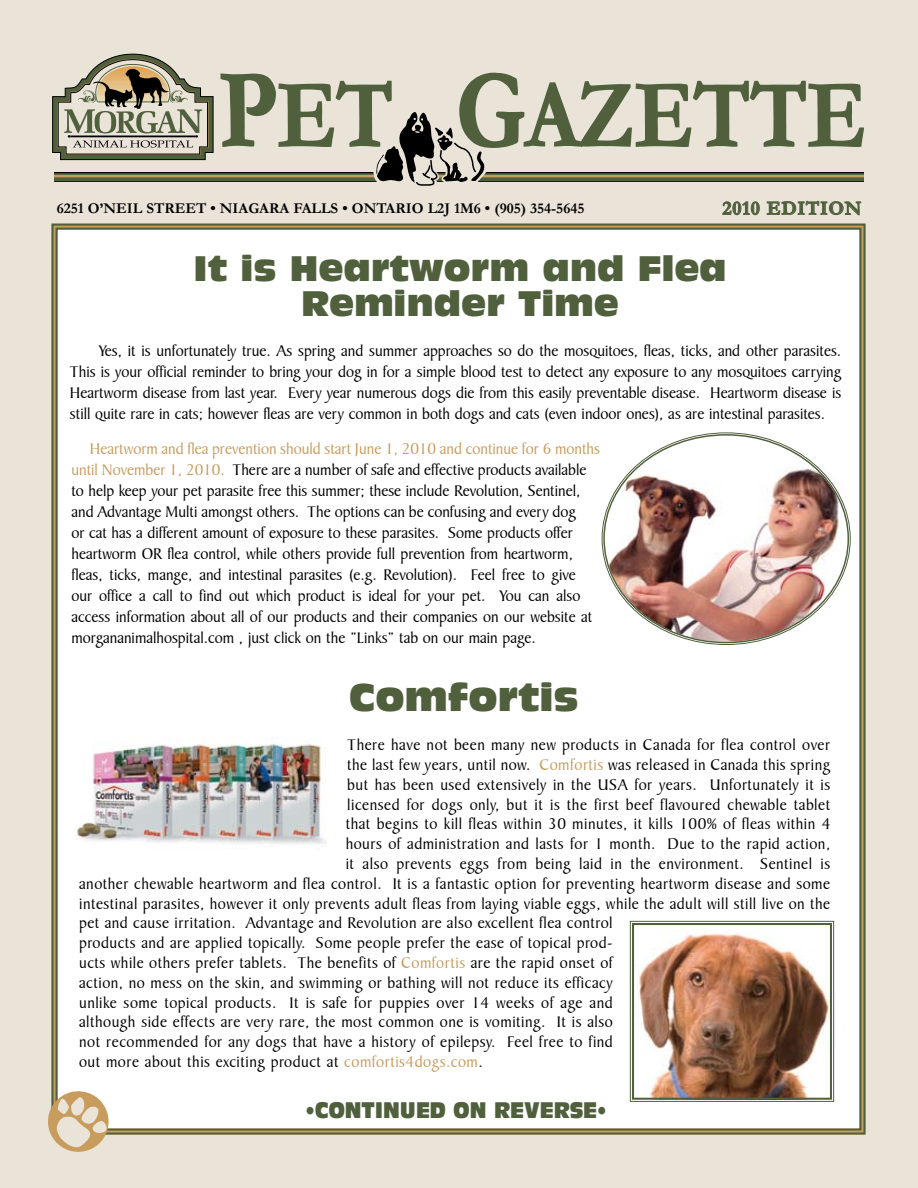
<style>
.page{position:relative;width:918px;height:1188px;background:#eae3d8}
.page>*{position:absolute;margin:0;border:0;box-sizing:border-box;transform-origin:0 0}
.t1{font:36px "Antique Olive Compact";color:#50603d}
.t2{font:33px/34.5px "Antique Olive Compact";color:#50603d;text-align:center}
.t3{font:21px "Antique Olive Compact";color:#50603d;scale:.9 1}
.t4{font:700 19.5px "Garamond";letter-spacing:.04em;color:#50603d}
.t5{font:16.5px/21px "Baker Signet BT";letter-spacing:.03em;color:#000;text-align:justify}
.t6{font:16.5px/21px "Baker Signet BT";color:#000}
.t7{font:700 15px "Garamond";color:#000}
.s1{color:#c89c5d}
</style>
<div class="page">
<div style="left:51px;top:223px;width:815px;height:912px;background:#fff"></div>
<svg style="left:52px;top:54px;width:161px;height:106px"></svg>
<svg style="left:220px;top:72px;width:644px;height:101px"></svg>
<svg style="left:54px;top:173px;width:810px;height:9px"></svg>
<svg style="left:722px;top:201px;width:38px;height:29px"></svg>
<svg style="left:766px;top:160px;width:95px;height:111px"></svg>
<div style="left:54px;top:174px;width:810px;height:7px;background:#c89c5d"></div>
<hr style="left:54px;top:174px;width:810px;height:1px;background:#50603d">
<svg style="left:54px;top:177px;width:810px;height:4px;fill:#50603d"></svg>
<svg style="left:372px;top:112px;width:115px;height:74px"></svg>
<svg style="left:48px;top:1091px;width:61px;height:61px"></svg>
<img style="left:603px;top:466px;width:244px;height:179px">
<img style="left:75px;top:738px;width:251px;height:111px">
<img style="left:630px;top:921px;width:204px;height:181px">
<div style="left:632px;top:923px;width:200px;height:177px;border:2px solid #50603d"></div>
<p class="t7" style="left:57px;top:198px;width:529px">6251 O’NEIL STREET • NIAGARA FALLS • ONTARIO L2J 1M6 • (905) 354-5645</p>
<p class="t4" style="left:722px;top:195px;width:140px">2010 EDITION</p>
<h2 class="t2" style="left:193px;top:251px;width:535px">It is Heartworm and Flea<br>Reminder Time</h2>
<p class="t5" style="left:70px;top:340px;width:773px;text-indent:29px">Yes, it is unfortunately true. As spring and summer approaches so do the mosquitoes, fleas, ticks, and other parasites.<br>This is your official reminder to bring your dog in for a simple blood test to detect any exposure to any mosquitoes carrying Heartworm disease from last year. Every year numerous dogs die from this easily preventable disease. Heartworm disease is still quite rare in cats; however fleas are very common in both dogs and cats (even indoor ones), as are intestinal parasites.</p>
<p class="t6" style="left:71px;top:438px;width:530px;text-indent:18px"><span class="s1">Heartworm and flea prevention should start June 1, 2010 and continue for 6 months until November 1, 2010.</span> There are a number of safe and effective products available to help keep your pet parasite free this summer; these include Revolution, Sentinel, and Advantage Multi amongst others. The options can be confusing and every dog<br>or cat has a different amount of exposure to these parasites. Some products offer heartworm OR flea control, while others provide full prevention from heartworm, fleas, ticks, mange, and intestinal parasites (e.g. Revolution). Feel free to give our office a call to find out which product is ideal for your pet. You can also access information about all of our products and their companies on our website at morgananimalhospital.com , just click on the ”Links” tab on our main page.</p>
<h1 class="t1" style="left:349px;top:672px;width:231px">Comfortis</h1>
<p class="t5" style="left:347px;top:734px;width:484px">There have not been many new products in Canada for flea control over</p>
<p class="t5" style="left:347px;top:754px;width:485px">the last few years, until now. <span class="s1">Comfortis</span> was released in Canada this spring</p>
<p class="t5" style="left:347px;top:774px;width:485px">but has been used extensively in the USA for years. Unfortunately it is</p>
<p class="t5" style="left:347px;top:794px;width:484px">licensed for dogs only, but it is the first beef flavoured chewable tablet</p>
<p class="t5" style="left:346px;top:814px;width:486px">that begins to kill fleas within 30 minutes, it kills 100% of fleas within 4</p>
<p class="t5" style="left:346px;top:833px;width:486px">hours of administration and lasts for 1 month. Due to the rapid action,</p>
<p class="t5" style="left:346px;top:853px;width:486px">it also prevents eggs from being laid in the environment. Sentinel is</p>
<p class="t5" style="left:79px;top:873px;width:753px">another chewable heartworm and flea control. It is a fantastic option for preventing heartworm disease and some</p>
<p class="t5" style="left:79px;top:893px;width:753px">intestinal parasites, however it only prevents adult fleas from laying viable eggs, while the adult will still live on the</p>
<p class="t5" style="left:79px;top:913px;width:535px">pet and cause irritation. Advantage and Revolution are also excellent flea control</p>
<p class="t5" style="left:79px;top:932px;width:535px">products and are applied topically. Some people prefer the ease of topical prod-</p>
<p class="t5" style="left:79px;top:952px;width:535px">ucts while others prefer tablets. The benefits of <span class="s1">Comfortis</span> are the rapid onset of</p>
<p class="t5" style="left:79px;top:972px;width:535px">action, no mess on the skin, and swimming or bathing will not reduce its efficacy</p>
<p class="t5" style="left:79px;top:992px;width:535px">unlike some topical products. It is safe for puppies over 14 weeks of age and</p>
<p class="t5" style="left:79px;top:1012px;width:535px">although side effects are very rare, the most common one is vomiting. It is also</p>
<p class="t5" style="left:79px;top:1031px;width:535px">not recommended for any dogs that have a history of epilepsy. Feel free to find</p>
<p class="t5" style="left:79px;top:1051px;width:405px">out more about this exciting product at <span class="s1">comfortis4dogs.com</span>.</p>
<p class="t3" style="left:306px;top:1096px;width:336px">•CONTINUED ON REVERSE•</p>
</div>
